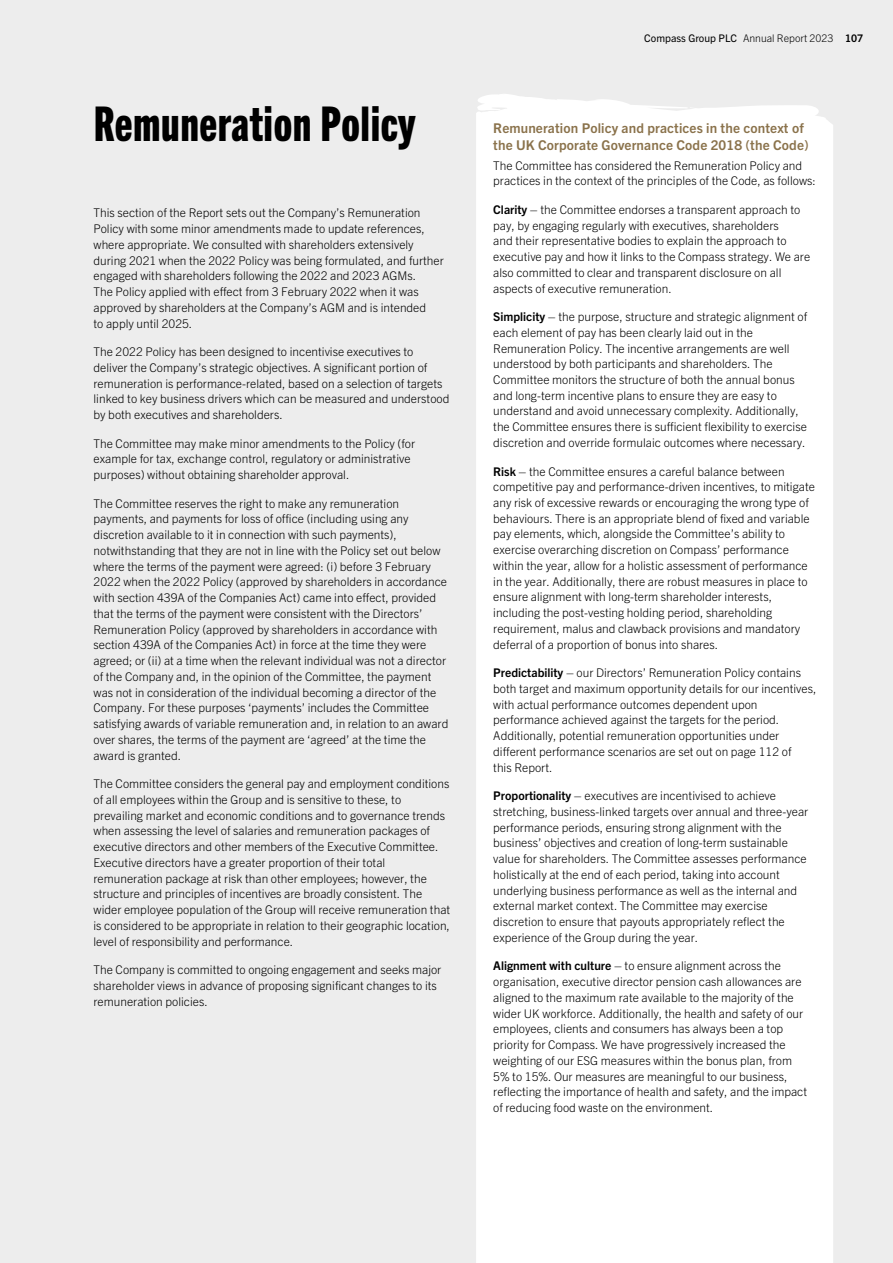
<style>
.page{position:relative;width:893px;height:1263px;background:#ededed}
.page>*{position:absolute;margin:0;border:0;box-sizing:border-box;transform-origin:0 0}
.t1{font:48px "Trade Gothic Next LT Pro Hv Cm";letter-spacing:.01em;color:#000}
.t2{font:700 13.5px/16.5px "Trade Gothic Next LT Pro";letter-spacing:.01em;color:#8a724b}
.t3{font:300 12px/15.8px "Trade Gothic Next LT Pro";color:#000}
.t4{font:300 10.5px "Trade Gothic Next LT Pro";color:#000}
.s1{font-weight:400}
.s2{font-weight:700}
</style>
<div class="page">
<div style="left:476px;top:94px;width:357px;height:1169px;background:#fff"></div>
<h1 class="t1" style="left:94px;top:91px;width:323px">Remuneration Policy</h1>
<p class="t3" style="left:94px;top:204px;width:352px">This section of the Report sets out the Company’s Remuneration Policy with some minor amendments made to update references, where appropriate. We consulted with shareholders extensively during 2021 when the 2022 Policy was being formulated, and further engaged with shareholders following the 2022 and 2023 AGMs.<br>The Policy applied with effect from 3 February 2022 when it was approved by shareholders at the Company’s AGM and is intended<br>to apply until 2025.</p>
<p class="t3" style="left:94px;top:343px;width:357px">The 2022 Policy has been designed to incentivise executives to deliver the Company’s strategic objectives. A significant portion of remuneration is performance-related, based on a selection of targets linked to key business drivers which can be measured and understood by both executives and shareholders.</p>
<p class="t3" style="left:94px;top:435px;width:323px">The Committee may make minor amendments to the Policy (for example for tax, exchange control, regulatory or administrative purposes) without obtaining shareholder approval.</p>
<p class="t3" style="left:94px;top:495px;width:356px">The Committee reserves the right to make any remuneration payments, and payments for loss of office (including using any discretion available to it in connection with such payments), notwithstanding that they are not in line with the Policy set out below where the terms of the payment were agreed: (i) before 3 February 2022 when the 2022 Policy (approved by shareholders in accordance with section 439A of the Companies Act) came into effect, provided that the terms of the payment were consistent with the Directors’ Remuneration Policy (approved by shareholders in accordance with section 439A of the Companies Act) in force at the time they were agreed; or (ii) at a time when the relevant individual was not a director of the Company and, in the opinion of the Committee, the payment was not in consideration of the individual becoming a director of the Company. For these purposes ‘payments’ includes the Committee satisfying awards of variable remuneration and, in relation to an award over shares, the terms of the payment are ‘agreed’ at the time the award is granted.</p>
<p class="t3" style="left:94px;top:775px;width:358px">The Committee considers the general pay and employment conditions of all employees within the Group and is sensitive to these, to prevailing market and economic conditions and to governance trends when assessing the level of salaries and remuneration packages of executive directors and other members of the Executive Committee.<br>Executive directors have a greater proportion of their total remuneration package at risk than other employees; however, the structure and principles of incentives are broadly consistent. The wider employee population of the Group will receive remuneration that is considered to be appropriate in relation to their geographic location, level of responsibility and performance.</p>
<p class="t3" style="left:94px;top:961px;width:349px">The Company is committed to ongoing engagement and seeks major shareholder views in advance of proposing significant changes to its remuneration policies.</p>
<p class="t4" style="left:644px;top:31px;width:220px"><span class="s1">Compass Group PLC</span> Annual Report 2023 <span class="s2">107</span></p>
<p class="t2" style="left:493px;top:119px;width:317px">Remuneration Policy and practices in the context of the UK Corporate Governance Code 2018 (the Code)</p>
<p class="t3" style="left:493px;top:156px;width:324px">The Committee has considered the Remuneration Policy and practices in the context of the principles of the Code, as follows:</p>
<p class="t3" style="left:493px;top:201px;width:318px"><span class="s2">Clarity</span> – the Committee endorses a transparent approach to pay, by engaging regularly with executives, shareholders<br>and their representative bodies to explain the approach to executive pay and how it links to the Compass strategy. We are also committed to clear and transparent disclosure on all aspects of executive remuneration.</p>
<p class="t3" style="left:493px;top:308px;width:315px"><span class="s2">Simplicity</span> – the purpose, structure and strategic alignment of each element of pay has been clearly laid out in the Remuneration Policy. The incentive arrangements are well understood by both participants and shareholders. The Committee monitors the structure of both the annual bonus and long-term incentive plans to ensure they are easy to understand and avoid unnecessary complexity. Additionally, the Committee ensures there is sufficient flexibility to exercise discretion and override formulaic outcomes where necessary.</p>
<p class="t3" style="left:493px;top:462px;width:323px"><span class="s2">Risk</span> – the Committee ensures a careful balance between competitive pay and performance-driven incentives, to mitigate any risk of excessive rewards or encouraging the wrong type of behaviours. There is an appropriate blend of fixed and variable pay elements, which, alongside the Committee’s ability to exercise overarching discretion on Compass’ performance within the year, allow for a holistic assessment of performance in the year. Additionally, there are robust measures in place to ensure alignment with long-term shareholder interests, including the post-vesting holding period, shareholding requirement, malus and clawback provisions and mandatory deferral of a proportion of bonus into shares.</p>
<p class="t3" style="left:493px;top:664px;width:325px"><span class="s2">Predictability</span> – our Directors’ Remuneration Policy contains both target and maximum opportunity details for our incentives, with actual performance outcomes dependent upon performance achieved against the targets for the period.<br>Additionally, potential remuneration opportunities under different performance scenarios are set out on page 112 of<br>this Report.</p>
<p class="t3" style="left:493px;top:787px;width:316px"><span class="s2">Proportionality</span> – executives are incentivised to achieve stretching, business-linked targets over annual and three-year performance periods, ensuring strong alignment with the business’ objectives and creation of long-term sustainable value for shareholders. The Committee assesses performance holistically at the end of each period, taking into account underlying business performance as well as the internal and external market context. The Committee may exercise discretion to ensure that payouts appropriately reflect the experience of the Group during the year.</p>
<p class="t3" style="left:493px;top:957px;width:315px"><span class="s2">Alignment with culture</span> – to ensure alignment across the organisation, executive director pension cash allowances are aligned to the maximum rate available to the majority of the wider UK workforce. Additionally, the health and safety of our employees, clients and consumers has always been a top priority for Compass. We have progressively increased the weighting of our ESG measures within the bonus plan, from 5% to 15%. Our measures are meaningful to our business, reflecting the importance of health and safety, and the impact of reducing food waste on the environment.</p>
</div>
